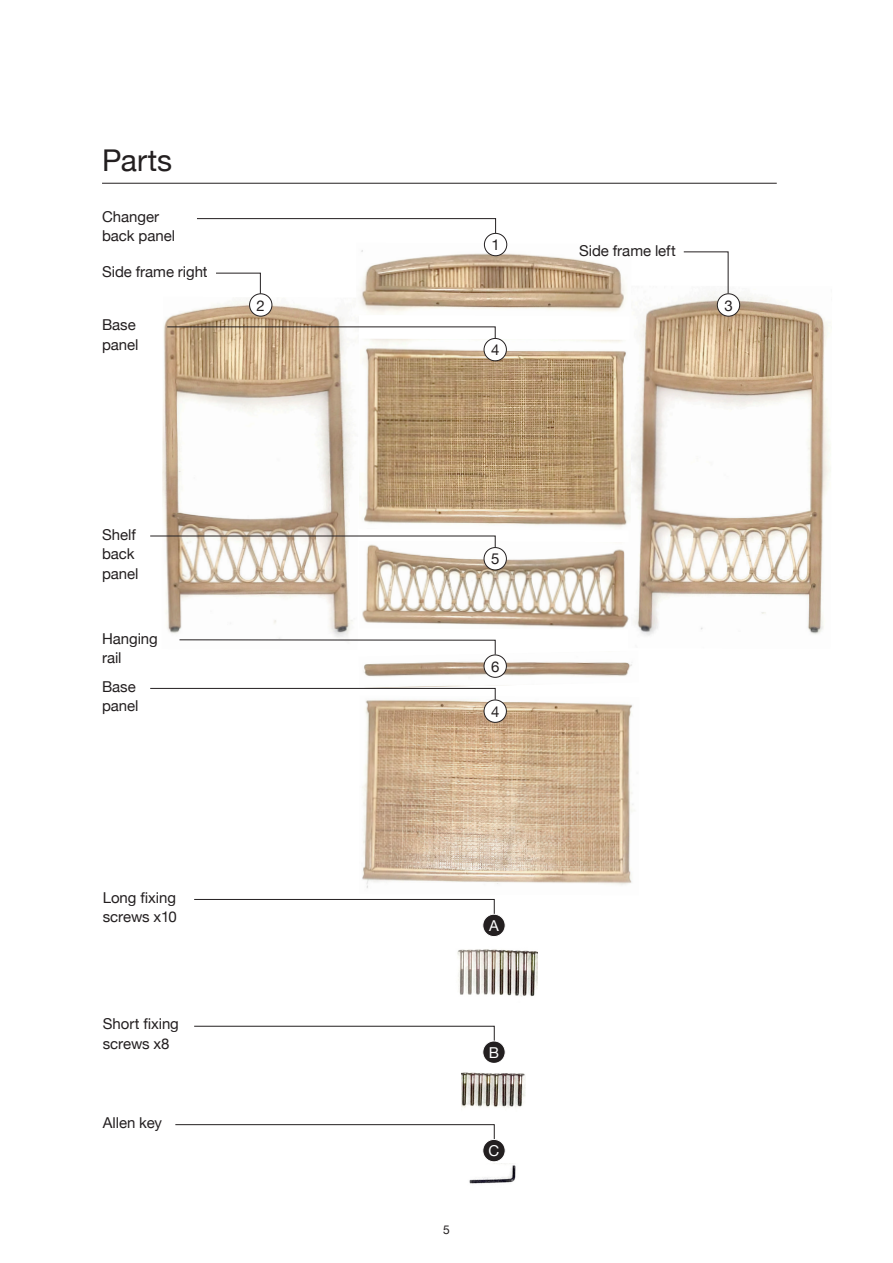
<style>
.page{position:relative;width:893px;height:1263px;background:#fff}
.page>*{position:absolute;margin:0;border:0;box-sizing:border-box;transform-origin:0 0}
.t1{font:30px "Helvetica Neue";color:#231f20}
.t2{font:15px/19.5px "Helvetica Neue";letter-spacing:-.005em;color:#231f20}
.t3{font:15px "Helvetica Neue";color:#fff}
.t4{font:12px "Helvetica Neue";color:#231f20}
</style>
<div class="page">
<img style="left:631px;top:293px;width:200px;height:343px">
<img style="left:359px;top:655px;width:273px;height:33px">
<img style="left:362px;top:547px;width:267px;height:82px">
<img style="left:359px;top:339px;width:272px;height:189px">
<img style="left:162px;top:297px;width:191px;height:342px">
<img style="left:359px;top:243px;width:266px;height:72px">
<div style="left:483px;top:914px;width:22px;height:22px;background:#231f20;border-radius:50%"></div>
<div style="left:482px;top:914px;width:24px;height:23px;border:1px solid #fff;border-radius:50%"></div>
<div style="left:483px;top:1041px;width:22px;height:22px;background:#231f20;border-radius:50%"></div>
<div style="left:482px;top:1040px;width:24px;height:24px;border:1px solid #fff;border-radius:50%"></div>
<div style="left:483px;top:1139px;width:22px;height:23px;background:#231f20;border-radius:50%"></div>
<div style="left:482px;top:1139px;width:24px;height:23px;border:1px solid #fff;border-radius:50%"></div>
<div style="left:484px;top:233px;width:23px;height:23px;background:#fff;border-radius:50%"></div>
<div style="left:484px;top:233px;width:23px;height:23px;border:1px solid #231f20;border-radius:50%"></div>
<div style="left:250px;top:294px;width:22px;height:22px;background:#fff;border-radius:50%"></div>
<div style="left:249px;top:293px;width:23px;height:24px;border:1px solid #231f20;border-radius:50%"></div>
<div style="left:717px;top:294px;width:23px;height:22px;background:#fff;border-radius:50%"></div>
<div style="left:717px;top:293px;width:23px;height:24px;border:1px solid #231f20;border-radius:50%"></div>
<div style="left:484px;top:548px;width:22px;height:22px;background:#fff;border-radius:50%"></div>
<div style="left:484px;top:547px;width:23px;height:23px;border:1px solid #231f20;border-radius:50%"></div>
<div style="left:484px;top:655px;width:22px;height:22px;background:#fff;border-radius:50%"></div>
<div style="left:484px;top:654px;width:23px;height:24px;border:1px solid #231f20;border-radius:50%"></div>
<div style="left:484px;top:338px;width:22px;height:23px;background:#fff;border-radius:50%"></div>
<div style="left:484px;top:338px;width:23px;height:23px;border:1px solid #231f20;border-radius:50%"></div>
<hr style="left:102px;top:183px;width:675px;height:1px;background:#231f20">
<svg style="left:197px;top:218px;width:299px;height:16px"></svg>
<svg style="left:216px;top:272px;width:45px;height:22px"></svg>
<svg style="left:683px;top:251px;width:46px;height:43px"></svg>
<svg style="left:150px;top:535px;width:346px;height:13px"></svg>
<svg style="left:179px;top:639px;width:317px;height:16px"></svg>
<svg style="left:166px;top:326px;width:330px;height:13px"></svg>
<svg style="left:194px;top:899px;width:301px;height:15px"></svg>
<svg style="left:194px;top:1025px;width:301px;height:16px"></svg>
<svg style="left:175px;top:1124px;width:320px;height:16px"></svg>
<img style="left:457px;top:949px;width:80px;height:48px">
<img style="left:461px;top:1072px;width:64px;height:36px">
<img style="left:469px;top:1165px;width:47px;height:19px">
<img style="left:362px;top:699px;width:273px;height:189px">
<div style="left:484px;top:700px;width:22px;height:22px;background:#fff;border-radius:50%"></div>
<div style="left:484px;top:700px;width:23px;height:23px;border:1px solid #231f20;border-radius:50%"></div>
<svg style="left:150px;top:688px;width:346px;height:12px"></svg>
<p class="t1" style="left:102px;top:139px;width:72px">Parts</p>
<p class="t2" style="left:102px;top:208px;width:75px">Changer back panel</p>
<p class="t2" style="left:102px;top:263px;width:107px">Side frame right</p>
<p class="t2" style="left:102px;top:316px;width:38px">Base panel</p>
<p class="t2" style="left:491px;top:236px;width:10px">1</p>
<p class="t2" style="left:579px;top:241px;width:98px">Side frame left</p>
<p class="t2" style="left:257px;top:296px;width:10px">2</p>
<p class="t2" style="left:724px;top:296px;width:10px">3</p>
<p class="t2" style="left:491px;top:341px;width:10px">4</p>
<p class="t2" style="left:102px;top:525px;width:38px">Shelf back panel</p>
<p class="t2" style="left:102px;top:629px;width:57px">Hanging</p>
<p class="t2" style="left:102px;top:649px;width:21px">rail</p>
<p class="t2" style="left:102px;top:678px;width:38px">Base panel</p>
<p class="t2" style="left:491px;top:550px;width:10px">5</p>
<p class="t2" style="left:491px;top:658px;width:10px">6</p>
<p class="t2" style="left:491px;top:703px;width:10px">4</p>
<p class="t2" style="left:103px;top:888px;width:76px">Long fixing screws x10</p>
<p class="t2" style="left:103px;top:1015px;width:78px">Short fixing screws x8</p>
<p class="t2" style="left:103px;top:1113px;width:61px">Allen key</p>
<p class="t3" style="left:489px;top:915px;width:11px">A</p>
<p class="t4" style="left:443px;top:1221px;width:8px">5</p>
<p class="t3" style="left:489px;top:1042px;width:12px">B</p>
<p class="t3" style="left:489px;top:1140px;width:12px">C</p>
</div>
